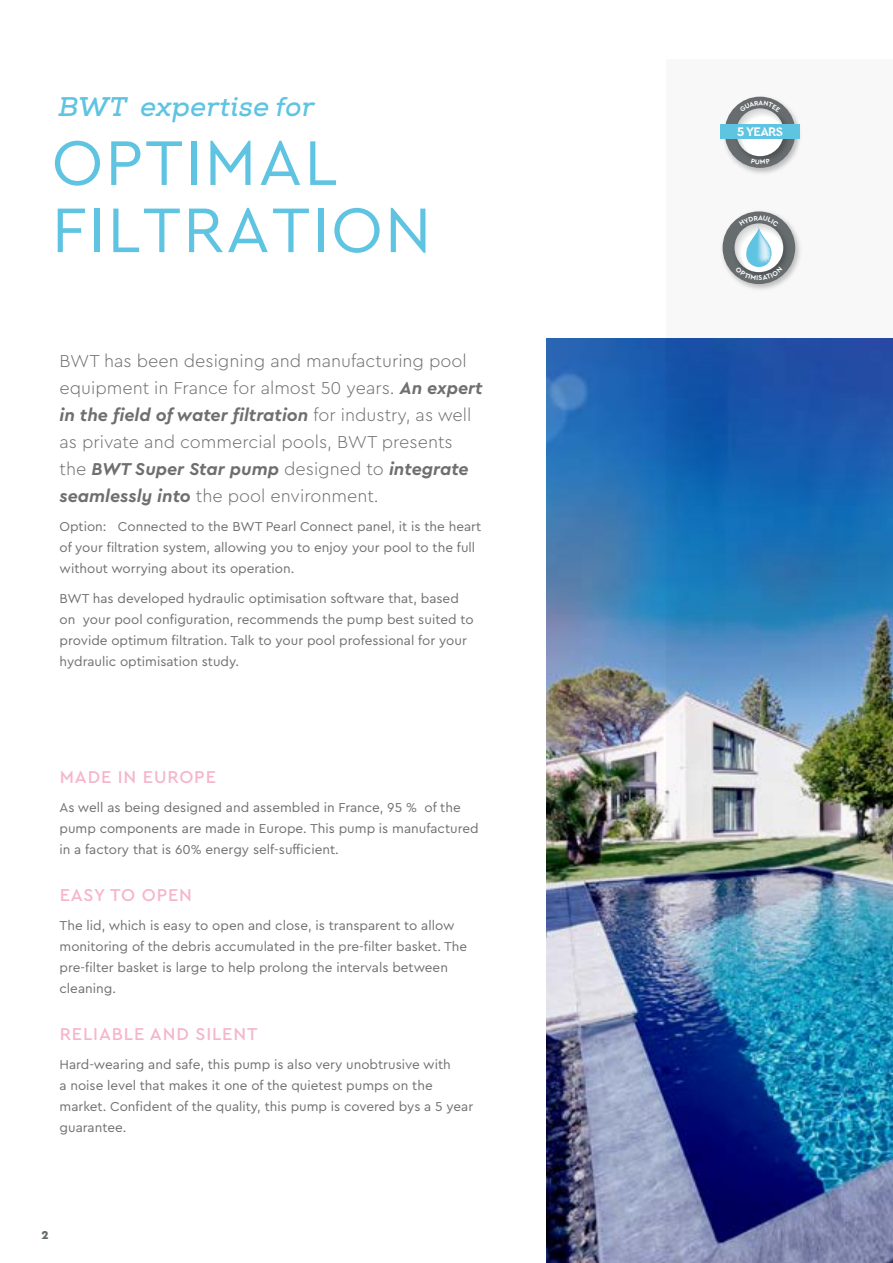
<style>
.page{position:relative;width:893px;height:1263px;background:#fff}
.page>*{position:absolute;margin:0;border:0;box-sizing:border-box;transform-origin:0 0}
.t1{font:66px/67.2px "Cera PRO";letter-spacing:.03em;color:#5fc4e1}
.t2{font:italic 700 27px "Nexa Slab";letter-spacing:.01em;color:#5fc4e1}
.t3{font:300 18px/27px "Cera PRO";color:#706f6f}
.t4{font:500 18px "Cera PRO";letter-spacing:.05em;color:#f6b6ca}
.t5{font:13.5px/21px "Cera PRO";color:#706f6f}
.t6{font:700 13.05px "Cera Stencil PRO";letter-spacing:-.05em;color:#fff}
.t7{font:900 12px "Cera PRO";color:#676c6e}
.s1{font-weight:700;font-style:italic}
</style>
<div class="page">
<img style="left:547px;top:339px;width:120px;height:924px">
<img style="left:667px;top:338px;width:226px;height:925px">
<img style="left:721px;top:210px;width:81px;height:81px">
<div style="left:723px;top:211px;width:72px;height:73px;background:#676c6e;border-radius:50%"></div>
<img style="left:730px;top:219px;width:63px;height:62px">
<img style="left:720px;top:96px;width:81px;height:79px">
<div style="left:725px;top:97px;width:70px;height:71px;background:#676c6e;border-radius:50%"></div>
<img style="left:732px;top:104px;width:61px;height:61px">
<svg style="left:736px;top:108px;width:48px;height:48px"></svg>
<div style="left:720px;top:125px;width:80px;height:14px;background:#5fc4e1"></div>
<svg style="left:735px;top:215px;width:48px;height:65px"></svg>
<svg style="left:751px;top:158px;width:19px;height:6px"></svg>
<svg style="left:739px;top:101px;width:41px;height:11px"></svg>
<h2 class="t2" style="left:58px;top:90px;width:258px">BWT expertise for</h2>
<h1 class="t1" style="left:52px;top:126px;width:381px">OPTIMAL<br>FILTRATION</h1>
<p class="t3" style="left:60px;top:346px;width:425px">BWT has been designing and manufacturing pool equipment in France for almost 50 years. <span class="s1">An expert in the field of water filtration</span> for industry, as well as private and commercial pools, BWT presents the <span class="s1">BWT Super Star pump</span> designed to <span class="s1">integrate seamlessly into</span> the pool environment.</p>
<p class="t5" style="left:60px;top:516px;width:423px">Option: Connected to the BWT Pearl Connect panel, it is the heart of your filtration system, allowing you to enjoy your pool to the full without worrying about its operation.</p>
<p class="t5" style="left:60px;top:587px;width:416px">BWT has developed hydraulic optimisation software that, based on your pool configuration, recommends the pump best suited to provide optimum filtration. Talk to your pool professional for your hydraulic optimisation study.</p>
<h3 class="t4" style="left:60px;top:765px;width:158px">MADE IN EUROPE</h3>
<p class="t5" style="left:60px;top:796px;width:421px">As well as being designed and assembled in France, 95 % of the pump components are made in Europe. This pump is manufactured in a factory that is 60% energy self-sufficient.</p>
<h3 class="t4" style="left:60px;top:883px;width:134px">EASY TO OPEN</h3>
<p class="t5" style="left:60px;top:914px;width:409px">The lid, which is easy to open and close, is transparent to allow monitoring of the debris accumulated in the pre-filter basket. The pre-filter basket is large to help prolong the intervals between cleaning.</p>
<h3 class="t4" style="left:60px;top:1022px;width:199px">RELIABLE AND SILENT</h3>
<p class="t5" style="left:60px;top:1053px;width:415px">Hard-wearing and safe, this pump is also very unobtrusive with<br>a noise level that makes it one of the quietest pumps on the market. Confident of the quality, this pump is covered bys a 5 year guarantee.</p>
<p class="t7" style="left:41px;top:1227px;width:9px">2</p>
<p class="t6" style="left:737px;top:123px;width:47px">5 YEARS</p>
</div>
